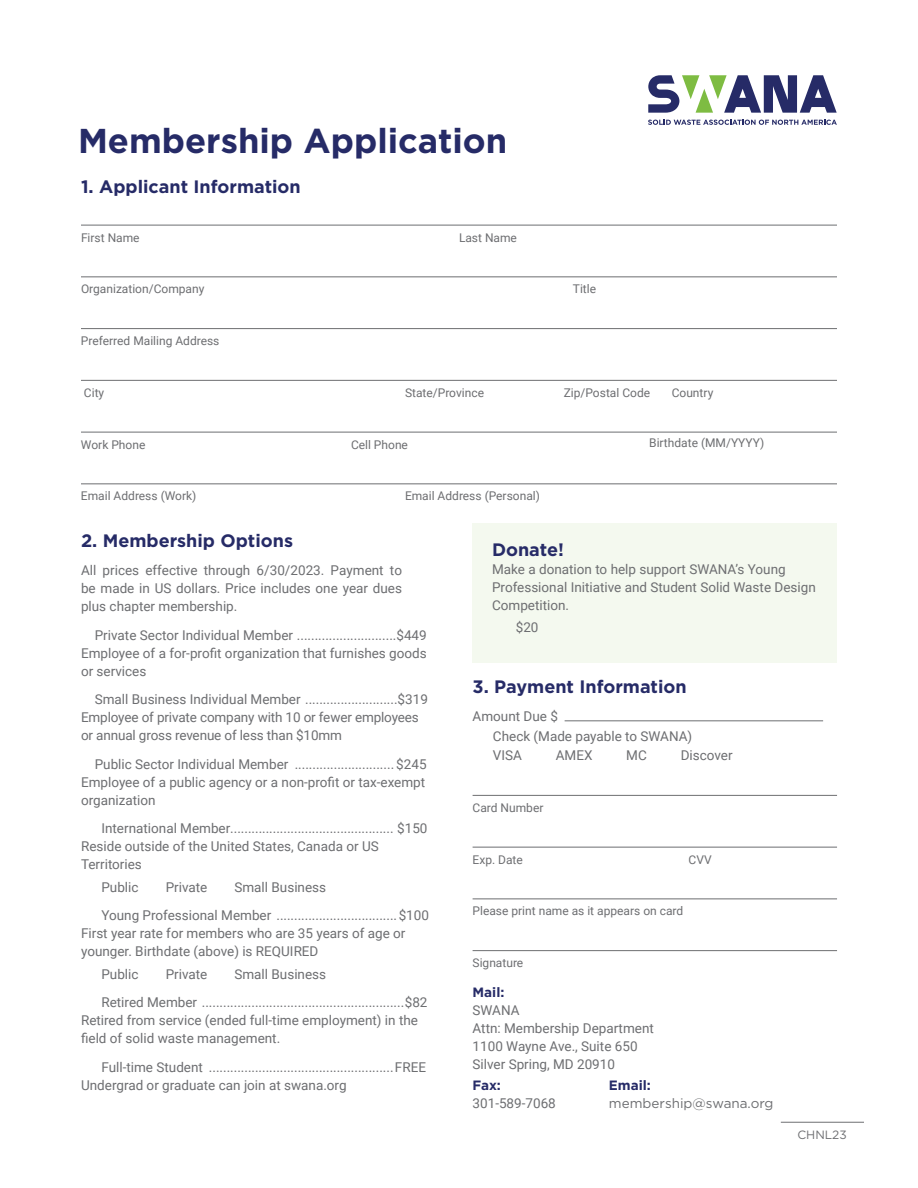
<style>
.page{position:relative;width:918px;height:1188px;background:#fff}
.page>*{position:absolute;margin:0;border:0;box-sizing:border-box;transform-origin:0 0}
.t1{font:700 34.5px "Gotham";color:#262b67}
.t2{font:700 18px "Gotham";color:#262b67}
.t3{font:13.5px/18px "Roboto";color:#6d6e71}
.t4{font:13.5px "Gotham";color:#6d6e71}
.t5{font:700 13.5px "Gotham";color:#262b67}
.t6{font:12px "Roboto";color:#6d6e71}
.t7{font:12px "Gotham";color:#6d6e71}
</style>
<div class="page">
<div style="left:472px;top:523px;width:365px;height:140px;background:#f4f9ef"></div>
<svg style="left:648px;top:75px;width:189px;height:38px"></svg>
<svg style="left:648px;top:120px;width:189px;height:5px"></svg>
<hr style="left:81px;top:225px;width:756px;height:1px;background:#6d6e71">
<hr style="left:81px;top:276px;width:756px;height:1px;background:#6d6e71">
<hr style="left:81px;top:328px;width:756px;height:1px;background:#6d6e71">
<hr style="left:81px;top:380px;width:756px;height:1px;background:#6d6e71">
<hr style="left:81px;top:432px;width:756px;height:1px;background:#6d6e71">
<hr style="left:81px;top:483px;width:756px;height:1px;background:#6d6e71">
<hr style="left:781px;top:1122px;width:83px;height:1px;background:#6d6e71">
<hr style="left:473px;top:795px;width:364px;height:1px;background:#6d6e71">
<hr style="left:473px;top:847px;width:364px;height:1px;background:#6d6e71">
<hr style="left:473px;top:899px;width:364px;height:1px;background:#6d6e71">
<hr style="left:473px;top:950px;width:364px;height:1px;background:#6d6e71">
<hr style="left:565px;top:720px;width:258px;height:1px;background:#6d6e71">
<h1 class="t1" style="left:78px;top:121px;width:431px">Membership Application</h1>
<h2 class="t2" style="left:81px;top:176px;width:221px">1. Applicant Information</h2>
<p class="t6" style="left:81px;top:229px;width:60px">First Name</p>
<p class="t6" style="left:459px;top:229px;width:60px">Last Name</p>
<p class="t6" style="left:81px;top:281px;width:125px">Organization/Company</p>
<p class="t6" style="left:573px;top:281px;width:25px">Title</p>
<p class="t6" style="left:81px;top:332px;width:140px">Preferred Mailing Address</p>
<p class="t6" style="left:84px;top:384px;width:22px">City</p>
<p class="t6" style="left:405px;top:384px;width:81px">State/Province</p>
<p class="t6" style="left:564px;top:384px;width:88px">Zip/Postal Code</p>
<p class="t6" style="left:672px;top:384px;width:43px">Country</p>
<p class="t6" style="left:81px;top:436px;width:66px">Work Phone</p>
<p class="t6" style="left:351px;top:436px;width:58px">Cell Phone</p>
<p class="t6" style="left:649px;top:435px;width:117px">Birthdate (MM/YYYY)</p>
<p class="t6" style="left:81px;top:488px;width:117px">Email Address (Work)</p>
<h2 class="t2" style="left:81px;top:530px;width:214px">2. Membership Options</h2>
<p class="t3" style="left:81px;top:561px;width:323px;text-align:justify">All prices effective through 6/30/2023. Payment to be made in US dollars. Price includes one year dues plus chapter membership.</p>
<p class="t3" style="left:81px;top:626px;width:347px;text-align:justify;text-indent:14px">Private Sector Individual Member ............................$449<br>Employee of a for-profit organization that furnishes goods or services</p>
<p class="t3" style="left:81px;top:690px;width:348px;text-indent:14px">Small Business Individual Member ..........................$319<br>Employee of private company with 10 or fewer employees or annual gross revenue of less than $10mm</p>
<p class="t3" style="left:81px;top:755px;width:347px;text-align:justify;text-indent:14px">Public Sector Individual Member ............................ $245<br>Employee of a public agency or a non-profit or tax-exempt organization</p>
<p class="t3" style="left:81px;top:819px;width:348px;text-indent:20px">International Member.............................................. $150<br>Reside outside of the United States, Canada or US<br>Territories</p>
<p class="t3" style="left:101px;top:878px;width:39px">Public</p>
<p class="t3" style="left:166px;top:878px;width:43px">Private</p>
<p class="t6" style="left:405px;top:488px;width:136px">Email Address (Personal)</p>
<h2 class="t2" style="left:492px;top:539px;width:73px">Donate!</h2>
<p class="t3" style="left:492px;top:560px;width:325px">Make a donation to help support SWANA’s Young<br>Professional Initiative and Student Solid Waste Design<br>Competition.</p>
<p class="t3" style="left:516px;top:618px;width:24px">$20</p>
<h2 class="t2" style="left:473px;top:676px;width:216px">3. Payment Information</h2>
<p class="t3" style="left:493px;top:706px;width:201px;line-height:19.5px;text-indent:-20px">Amount Due $<br>Check (Made payable to SWANA)<br>VISA</p>
<p class="t3" style="left:556px;top:746px;width:38px">AMEX</p>
<p class="t3" style="left:626px;top:746px;width:22px">MC</p>
<p class="t3" style="left:681px;top:746px;width:53px">Discover</p>
<p class="t6" style="left:473px;top:799px;width:72px">Card Number</p>
<p class="t6" style="left:473px;top:851px;width:52px">Exp. Date</p>
<p class="t6" style="left:689px;top:851px;width:25px">CVV</p>
<p class="t3" style="left:101px;top:872px;width:329px;line-height:28.5px;text-indent:133px">Small Business<br>Young Professional Member ..................................$100</p>
<p class="t3" style="left:81px;top:924px;width:326px">First year rate for members who are 35 years of age or younger. Birthdate (above) is REQUIRED</p>
<p class="t3" style="left:101px;top:965px;width:39px">Public</p>
<p class="t3" style="left:166px;top:965px;width:43px">Private</p>
<p class="t6" style="left:473px;top:903px;width:212px">Please print name as it appears on card</p>
<p class="t6" style="left:473px;top:955px;width:52px">Signature</p>
<p class="t5" style="left:473px;top:985px;width:33px">Mail:</p>
<p class="t3" style="left:473px;top:1001px;width:183px">SWANA<br>Attn: Membership Department<br>1100 Wayne Ave., Suite 650<br>Silver Spring, MD 20910</p>
<p class="t5" style="left:473px;top:1078px;width:30px">Fax:</p>
<p class="t3" style="left:473px;top:1094px;width:85px">301-589-7068</p>
<p class="t3" style="left:101px;top:959px;width:328px;line-height:28.5px;text-indent:133px">Small Business<br>Retired Member .........................................................$82</p>
<p class="t3" style="left:81px;top:1011px;width:339px">Retired from service (ended full-time employment) in the field of solid waste management.</p>
<p class="t3" style="left:81px;top:1058px;width:346px;text-indent:20px">Full-time Student ....................................................FREE<br>Undergrad or graduate can join at swana.org</p>
<p class="t5" style="left:609px;top:1077px;width:44px">Email:</p>
<p class="t4" style="left:609px;top:1096px;width:166px">membership@swana.org</p>
<p class="t7" style="left:797px;top:1127px;width:51px">CHNL23</p>
</div>
